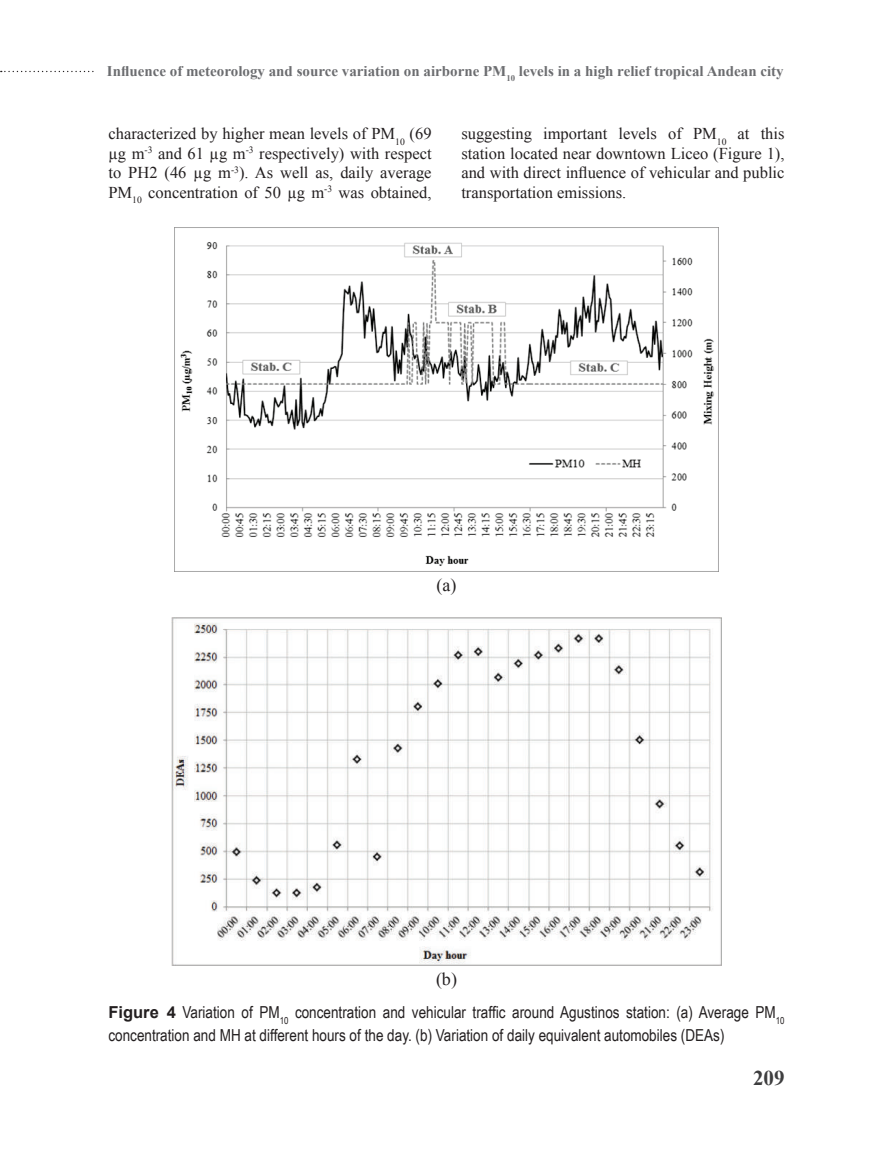
<style>
.page{position:relative;width:893px;height:1170px;background:#fff}
.page>*{position:absolute;margin:0;border:0;box-sizing:border-box;transform-origin:0 0}
.t1{font:700 21px "Times New Roman";color:#3e3e3f}
.t2{font:18px "Times New Roman";color:#231f20}
.t3{font:16.5px/19.5px "Times New Roman";color:#231f20;text-align:justify}
.t4{font:16.5px/22.5px "Arial Narrow";color:#231f20}
.t5{font:700 15px "Times New Roman";color:#6c6d70}
.s1{font-family:"Arial";font-weight:700}
</style>
<div class="page">
<svg style="left:1px;top:71px;width:93px;height:1px"></svg>
<img style="left:174px;top:227px;width:545px;height:344px">
<img style="left:171px;top:618px;width:550px;height:347px">
<p class="t5" style="left:107px;top:61px;width:678px">Influence of meteorology and source variation on airborne PM<sub>10</sub> levels in a high relief tropical Andean city</p>
<p class="t3" style="left:108px;top:123px;width:325px">characterized by higher mean levels of PM<sub>10</sub> (69 µg m<sup>-3</sup> and 61 µg m<sup>-3</sup> respectively) with respect to PH2 (46 µg m<sup>-3</sup>). As well as, daily average PM<sub>10</sub> concentration of 50 µg m<sup>-3</sup> was obtained,</p>
<p class="t3" style="left:461px;top:123px;width:325px">suggesting important levels of PM<sub>10</sub> at this station located near downtown Liceo (Figure 1), and with direct influence of vehicular and public transportation emissions.</p>
<p class="t2" style="left:436px;top:572px;width:21px">(a)</p>
<p class="t2" style="left:436px;top:966px;width:22px">(b)</p>
<p class="t4" style="left:108px;top:1000px;width:678px"><span class="s1">Figure 4</span> Variation of PM<sub>10</sub> concentration and vehicular traffic around Agustinos station: (a) Average PM<sub>10 </sub>concentration and MH at different hours of the day. (b) Variation of daily equivalent automobiles (DEAs)</p>
<p class="t1" style="left:753px;top:1063px;width:33px">209</p>
</div>
